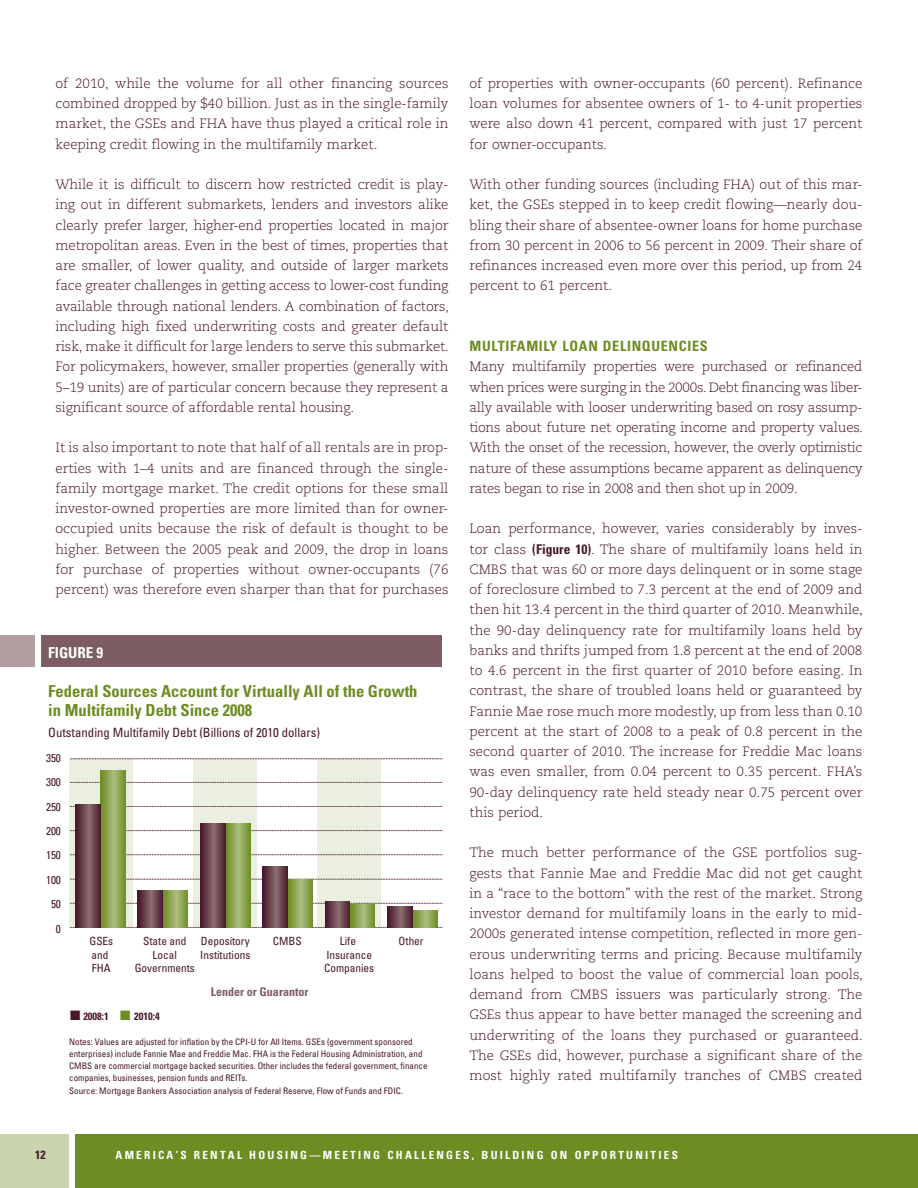
<style>
.page{position:relative;width:918px;height:1188px;background:#fff}
.page>*{position:absolute;margin:0;border:0;box-sizing:border-box;transform-origin:0 0}
.t1{font:700 condensed 16.5px/19.5px "Univers LT Std";color:#6d8d23}
.t2{font:700 condensed 15px "Univers LT Std";color:#fff}
.t3{font:700 condensed 14.25px "Univers LT Std";letter-spacing:.05em;color:#6d8d23}
.t4{font:300 13.5px/20.2px "Caecilia LT Std";color:#48172b;text-align:justify}
.t5{font:condensed 12.75px "Univers LT Std";color:#48172b}
.t6{font:700 condensed 12px "Univers LT Std";color:#7e5d62}
.t7{font:700 condensed 12px "Univers LT Std";color:#48172b}
.t8{font:condensed 11.25px/13.5px "Univers LT Std";color:#48172b}
.t9{font:700 condensed 11.25px "Univers LT Std";letter-spacing:.2em;color:#fff}
.t10{font:700 condensed 10.5px "Univers LT Std";letter-spacing:-.005em;color:#48172b}
.t11{font:condensed 9px/12px "Univers LT Std";color:#48172b}
.s1{color:#6d8d23}
.s2{font-family:"Univers LT Std";font-weight:700;font-stretch:condensed}
</style>
<div class="page">
<div style="left:0;top:1134px;width:918px;height:54px;background:#6d8d23"></div>
<div style="left:0;top:1134px;width:74px;height:54px;background:#cad5af"></div>
<div style="left:69px;top:1128px;width:6px;height:60px;background:#fff"></div>
<hr style="left:917px;top:69px;width:1px;height:31px;background:#b29d9f">
<div style="left:69px;top:759px;width:63px;height:168px;background:#ebefe0"></div>
<div style="left:194px;top:759px;width:63px;height:168px;background:#ebefe0"></div>
<div style="left:318px;top:759px;width:63px;height:168px;background:#ebefe0"></div>
<svg style="left:70px;top:927px;width:373px;height:1px"></svg>
<svg style="left:70px;top:879px;width:373px;height:1px"></svg>
<svg style="left:70px;top:854px;width:373px;height:1px"></svg>
<svg style="left:70px;top:903px;width:373px;height:1px"></svg>
<svg style="left:70px;top:782px;width:373px;height:1px"></svg>
<svg style="left:70px;top:830px;width:373px;height:1px"></svg>
<svg style="left:70px;top:806px;width:373px;height:1px"></svg>
<svg style="left:70px;top:759px;width:373px;height:1px"></svg>
<svg style="left:100px;top:770px;width:25px;height:157px;background:#8ba151"></svg>
<svg style="left:163px;top:890px;width:25px;height:37px"></svg>
<svg style="left:225px;top:824px;width:25px;height:103px;background:#8ba051"></svg>
<svg style="left:288px;top:880px;width:25px;height:47px"></svg>
<svg style="left:350px;top:905px;width:25px;height:22px"></svg>
<svg style="left:412px;top:910px;width:25px;height:17px"></svg>
<svg style="left:75px;top:805px;width:25px;height:122px;background:#68424c"></svg>
<svg style="left:138px;top:891px;width:25px;height:36px"></svg>
<svg style="left:200px;top:823px;width:25px;height:104px;background:#68424c"></svg>
<svg style="left:263px;top:867px;width:25px;height:60px"></svg>
<svg style="left:325px;top:901px;width:25px;height:26px"></svg>
<svg style="left:387px;top:906px;width:25px;height:21px"></svg>
<div style="left:0;top:635px;width:442px;height:32px;background:#7e5d62"></div>
<div style="left:0;top:635px;width:38px;height:32px;background:#b29d9f"></div>
<div style="left:35px;top:635px;width:6px;height:37px;background:#fff"></div>
<p class="t4" style="left:56px;top:73px;width:395px">of 2010, while the volume for all other financing sources combined dropped by $40 billion. Just as in the single-family market, the GSEs and FHA have thus played a critical role in keeping credit flowing in the multifamily market.</p>
<p class="t4" style="left:56px;top:175px;width:395px">While it is difficult to discern how restricted credit is play&shy;ing out in different submarkets, lenders and investors alike clearly prefer larger, higher-end properties located in major metropolitan areas. Even in the best of times, properties that are smaller, of lower quality, and outside of larger markets face greater challenges in getting access to lower-cost funding available through national lenders. A combination of factors, including high fixed underwriting costs and greater default risk, make it difficult for large lenders to serve this submarket.<br>For policymakers, however, smaller properties (generally with 5–19 units) are of particular concern because they represent a significant source of affordable rental housing.</p>
<p class="t4" style="left:56px;top:438px;width:395px">It is also important to note that half of all rentals are in prop&shy;erties with 1–4 units and are financed through the single&shy;family mortgage market. The credit options for these small investor-owned properties are more limited than for owner&shy;occupied units because the risk of default is thought to be higher. Between the 2005 peak and 2009, the drop in loans for purchase of properties without owner-occupants (76 percent) was therefore even sharper than that for purchases</p>
<p class="t2" style="left:48px;top:643px;width:57px">FIGURE 9</p>
<p class="t1" style="left:48px;top:681px;width:371px">FEDERAL SOURCES ACCOUNT FOR VIRTUALLY ALL OF THE GROWTH<br>IN MULTIFAMILY DEBT SINCE 2008</p>
<p class="t5" style="left:48px;top:724px;width:273px">Outstanding Multifamily Debt (Billions of 2010 dollars)</p>
<p class="t8" style="left:46px;top:746px;width:16px;line-height:24.3px;text-align:right">350<br>300<br>250<br>200<br>150<br>100<br>50<br>0</p>
<p class="t8" style="left:89px;top:934px;width:25px">GSEs and<br>FHA</p>
<p class="t8" style="left:135px;top:934px;width:62px;text-align:center">State and<br>Local<br>Governments</p>
<p class="t8" style="left:200px;top:934px;width:52px">Depository<br>Institutions</p>
<p class="t8" style="left:273px;top:934px;width:30px">CMBS</p>
<p class="t8" style="left:324px;top:934px;width:52px;text-align:center">Life<br>Insurance<br>Companies</p>
<p class="t8" style="left:399px;top:934px;width:27px">Other</p>
<p class="t10" style="left:70px;top:1010px;width:91px">■ 2008:1 <span class="s1">■</span> 2010:4</p>
<p class="t6" style="left:211px;top:984px;width:99px">LENDER OR GUARANTOR</p>
<p class="t11" style="left:69px;top:1035px;width:360px">Notes: Values are adjusted for inflation by the CPI-U for All Items. GSEs (government sponsored enterprises) include Fannie Mae and Freddie Mac. FHA is the Federal Housing Administration, and CMBS are commercial mortgage backed securities. Other includes the federal government, finance companies, businesses, pension funds and REITs.</p>
<p class="t11" style="left:69px;top:1085px;width:335px">Source: Mortgage Bankers Association analysis of Federal Reserve, Flow of Funds and FDIC.</p>
<p class="t4" style="left:469px;top:73px;width:395px">of properties with owner-occupants (60 percent). Refinance loan volumes for absentee owners of 1- to 4-unit properties were also down 41 percent, compared with just 17 percent for owner-occupants.</p>
<p class="t4" style="left:469px;top:175px;width:395px">With other funding sources (including FHA) out of this mar&shy;ket, the GSEs stepped in to keep credit flowing—nearly dou&shy;bling their share of absentee-owner loans for home purchase from 30 percent in 2006 to 56 percent in 2009. Their share of refinances increased even more over this period, up from 24 percent to 61 percent.</p>
<p class="t3" style="left:469px;top:337px;width:240px">MULTIFAMILY LOAN DELINQUENCIES</p>
<p class="t4" style="left:469px;top:357px;width:395px">Many multifamily properties were purchased or refinanced when prices were surging in the 2000s. Debt financing was liber&shy;ally available with looser underwriting based on rosy assump&shy;tions about future net operating income and property values.<br>With the onset of the recession, however, the overly optimistic nature of these assumptions became apparent as delinquency rates began to rise in 2008 and then shot up in 2009.</p>
<p class="t4" style="left:469px;top:519px;width:395px">Loan performance, however, varies considerably by inves&shy;tor class <span class="s2">(FIGURE 10)</span>. The share of multifamily loans held in CMBS that was 60 or more days delinquent or in some stage of foreclosure climbed to 7.3 percent at the end of 2009 and then hit 13.4 percent in the third quarter of 2010. Meanwhile, the 90-day delinquency rate for multifamily loans held by banks and thrifts jumped from 1.8 percent at the end of 2008 to 4.6 percent in the first quarter of 2010 before easing. In contrast, the share of troubled loans held or guaranteed by Fannie Mae rose much more modestly, up from less than 0.10 percent at the start of 2008 to a peak of 0.8 percent in the second quarter of 2010. The increase for Freddie Mac loans was even smaller, from 0.04 percent to 0.35 percent. FHA’s 90-day delinquency rate held steady near 0.75 percent over this period.</p>
<p class="t4" style="left:469px;top:843px;width:395px">The much better performance of the GSE portfolios sug&shy;gests that Fannie Mae and Freddie Mac did not get caught in a “race to the bottom” with the rest of the market. Strong investor demand for multifamily loans in the early to mid-2000s generated intense competition, reflected in more gen&shy;erous underwriting terms and pricing. Because multifamily loans helped to boost the value of commercial loan pools, demand from CMBS issuers was particularly strong. The GSEs thus appear to have better managed the screening and underwriting of the loans they purchased or guaranteed.<br>The GSEs did, however, purchase a significant share of the most highly rated multifamily tranches of CMBS created</p>
<p class="t7" style="left:35px;top:1148px;width:12px">12</p>
<p class="t9" style="left:116px;top:1148px;width:10px">AME</p>
<p class="t9" style="left:144px;top:1148px;width:23px">RICA</p>
<p class="t9" style="left:176px;top:1148px;width:220px">’S RENTAL HOUSI NG—M EETI NG CH</p>
<p class="t9" style="left:405px;top:1148px;width:274px">ALLENGES, BUI LDI NG ON O PPORTUNI TI ES</p>
</div>
